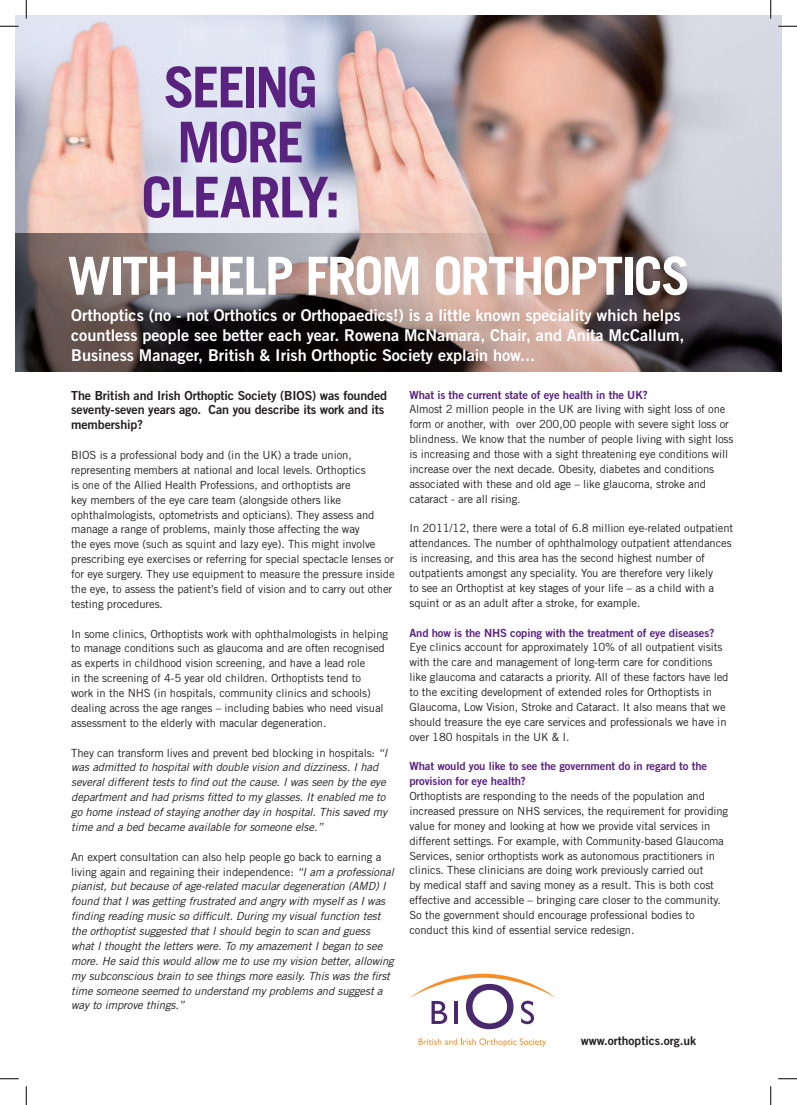
<style>
.page{position:relative;width:797px;height:1105px;background:#fff}
.page>*{position:absolute;margin:0;border:0;box-sizing:border-box;transform-origin:0 0}
.t1{font:700 56.25px/55px "Trade Gothic";letter-spacing:-.045em;color:#5a227f;text-align:center}
.t2{font:700 52.5px "Trade Gothic";letter-spacing:-.035em;color:#fff}
.t3{font:16.25px/20px "Trade Gothic Bold Two";letter-spacing:-.005em;color:#fff}
.t4{font:12.5px/14.9px "Trade Gothic Bold Two";letter-spacing:-.01em;color:#231f20}
.t5{font:12px "Trade Gothic Bold Two";color:#231f20}
.t6{font:11.25px/14.9px "Trade Gothic";letter-spacing:-.01em;color:#231f20}
.t7{font:italic 11.25px/14.9px "Trade Gothic";letter-spacing:-.01em;color:#231f20}
.t8{font:11.25px/14.9px "Trade Gothic Bold Two";letter-spacing:-.01em;color:#5a227f}
.s1{font-style:normal}
</style>
<div class="page">
<svg style="left:410px;top:974px;width:146px;height:55px"></svg>
<svg style="left:418px;top:1038px;width:128px;height:9px"></svg>
<img style="left:16px;top:16px;width:765px;height:218px">
<svg style="left:16px;top:234px;width:765px;height:138px;background:#786866"></svg>
<svg style="left:0;top:25px;width:19px;height:2px"></svg>
<svg style="left:778px;top:25px;width:19px;height:2px"></svg>
<svg style="left:0;top:1078px;width:19px;height:1px"></svg>
<svg style="left:778px;top:1078px;width:19px;height:1px"></svg>
<svg style="left:25px;top:0;width:2px;height:19px"></svg>
<svg style="left:25px;top:1086px;width:2px;height:19px"></svg>
<svg style="left:770px;top:0;width:1px;height:19px"></svg>
<svg style="left:770px;top:1086px;width:1px;height:19px"></svg>
<h1 class="t1" style="left:141px;top:59px;width:201px">SEEING<br>MORE<br>CLEARLY:</h1>
<h2 class="t2" style="left:67px;top:244px;width:624px">WITH HELP FROM ORTHOPTICS</h2>
<p class="t3" style="left:71px;top:305px;width:615px">Orthoptics (no - not Orthotics or Orthopaedics!) is a little known speciality which helps countless people see better each year. Rowena McNamara, Chair, and Anita McCallum,<br>Business Manager, British &amp; Irish Orthoptic Society explain how...</p>
<p class="t4" style="left:71px;top:387px;width:317px">The British and Irish Orthoptic Society (BIOS) was founded seventy-seven years ago. Can you describe its work and its membership?</p>
<p class="t6" style="left:71px;top:447px;width:325px">BIOS is a professional body and (in the UK) a trade union, representing members at national and local levels. Orthoptics<br>is one of the Allied Health Professions, and orthoptists are<br>key members of the eye care team (alongside others like ophthalmologists, optometrists and opticians). They assess and manage a range of problems, mainly those affecting the way<br>the eyes move (such as squint and lazy eye). This might involve prescribing eye exercises or referring for special spectacle lenses or for eye surgery. They use equipment to measure the pressure inside the eye, to assess the patient’s field of vision and to carry out other testing procedures.</p>
<p class="t6" style="left:71px;top:626px;width:318px">In some clinics, Orthoptists work with ophthalmologists in helping to manage conditions such as glaucoma and are often recognised as experts in childhood vision screening, and have a lead role<br>in the screening of 4-5 year old children. Orthoptists tend to<br>work in the NHS (in hospitals, community clinics and schools) dealing across the age ranges – including babies who need visual assessment to the elderly with macular degeneration.</p>
<p class="t7" style="left:71px;top:745px;width:318px"><span class="s1">They can transform lives and prevent bed blocking in hospitals:</span> “I was admitted to hospital with double vision and dizziness. I had several different tests to find out the cause. I was seen by the eye department and had prisms fitted to my glasses. It enabled me to go home instead of staying another day in hospital. This saved my time and a bed became available for someone else.”</p>
<p class="t7" style="left:71px;top:849px;width:324px"><span class="s1">An expert consultation can also help people go back to earning a living again and regaining their independence:</span> “I am a professional pianist, but because of age-related macular degeneration (AMD) I found that I was getting frustrated and angry with myself as I was finding reading music so difficult. During my visual function test the orthoptist suggested that I should begin to scan and guess what I thought the letters were. To my amazement I began to see more. He said this would allow me to use my vision better, allowing my subconscious brain to see things more easily. This was the first time someone seemed to understand my problems and suggest a way to improve things.”</p>
<p class="t8" style="left:409px;top:387px;width:240px">What is the current state of eye health in the UK?</p>
<p class="t6" style="left:409px;top:402px;width:325px">Almost 2 million people in the UK are living with sight loss of one form or another, with over 200,00 people with severe sight loss or blindness. We know that the number of people living with sight loss is increasing and those with a sight threatening eye conditions will increase over the next decade. Obesity, diabetes and conditions associated with these and old age – like glaucoma, stroke and cataract - are all rising.</p>
<p class="t6" style="left:409px;top:521px;width:325px">In 2011/12, there were a total of 6.8 million eye-related outpatient attendances. The number of ophthalmology outpatient attendances is increasing, and this area has the second highest number of outpatients amongst any speciality. You are therefore very likely<br>to see an Orthoptist at key stages of your life – as a child with a squint or as an adult after a stroke, for example.</p>
<p class="t8" style="left:409px;top:625px;width:306px">And how is the NHS coping with the treatment of eye diseases?</p>
<p class="t6" style="left:409px;top:640px;width:320px">Eye clinics account for approximately 10% of all outpatient visits with the care and management of long-term care for conditions like glaucoma and cataracts a priority. All of these factors have led to the exciting development of extended roles for Orthoptists in Glaucoma, Low Vision, Stroke and Cataract. It also means that we should treasure the eye care services and professionals we have in over 180 hospitals in the UK &amp; I.</p>
<p class="t8" style="left:409px;top:759px;width:299px">What would you like to see the government do in regard to the provision for eye health?</p>
<p class="t6" style="left:409px;top:788px;width:320px">Orthoptists are responding to the needs of the population and increased pressure on NHS services, the requirement for providing value for money and looking at how we provide vital services in different settings. For example, with Community-based Glaucoma Services, senior orthoptists work as autonomous practitioners in clinics. These clinicians are doing work previously carried out<br>by medical staff and saving money as a result. This is both cost effective and accessible – bringing care closer to the community.<br>So the government should encourage professional bodies to conduct this kind of essential service redesign.</p>
<p class="t5" style="left:580px;top:1033px;width:117px">www.orthoptics.org.uk</p>
</div>
